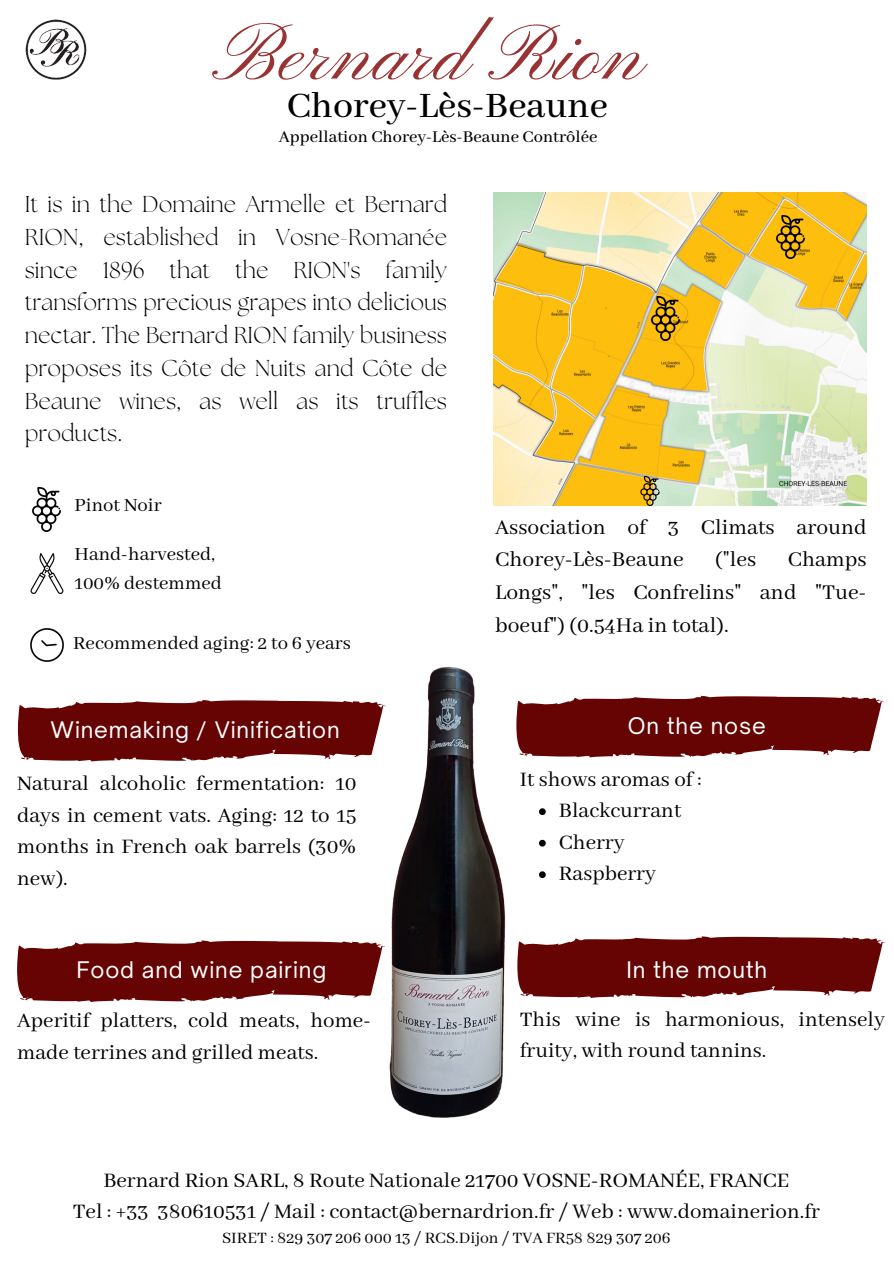
<style>
.page{position:relative;width:894px;height:1264px;background:#fff}
.page>*{position:absolute;margin:0;border:0;box-sizing:border-box;transform-origin:0 0}
.t1{font:80.4px "Pinyon Script";color:#933}
.t2{font:500 39.9px "Abhaya Libre";color:#000}
.t3{font:23.4px/32.7px "Abhaya Libre";color:#000}
.t4{font:22.95px/31.5px "Abhaya Libre";color:#000}
.t5{font:300 22.95px/32.7px "The Seasons";color:#000;text-align:justify}
.t6{font:21.9px "Open Sauce One";letter-spacing:.04em;color:#fff}
.t7{font:20.7px "Abhaya Libre";color:#000}
.t8{font:500 18.3px "Abhaya Libre";color:#000}
.t9{font:17.7px "Abhaya Libre";color:#000}
</style>
<div class="page">
<img style="left:25px;top:19px;width:62px;height:61px">
<svg style="left:17px;top:940px;width:234px;height:62px;background:#751c1c"></svg>
<svg style="left:643px;top:936px;width:242px;height:62px;background:#7b2525"></svg>
<svg style="left:18px;top:700px;width:233px;height:61px;background:#721818"></svg>
<svg style="left:643px;top:695px;width:241px;height:62px;background:#7b2525"></svg>
<img style="left:493px;top:193px;width:373px;height:313px">
<img style="left:32px;top:487px;width:29px;height:44px">
<img style="left:30px;top:553px;width:34px;height:40px">
<img style="left:30px;top:628px;width:34px;height:34px">
<img style="left:251px;top:666px;width:392px;height:452px">
<img style="left:635px;top:476px;width:29px;height:29px">
<img style="left:643px;top:296px;width:44px;height:44px">
<img style="left:767px;top:215px;width:44px;height:44px">
<p class="t1" style="left:219px;top:10px;width:429px">Bernard Rion</p>
<p class="t2" style="left:287px;top:83px;width:322px">Chorey-Lès-Beaune</p>
<p class="t8" style="left:279px;top:127px;width:320px">Appellation Chorey-Lès-Beaune Contrôlée</p>
<p class="t5" style="left:25px;top:190px;width:423px">It is in the Domaine Armelle et Bernard RION, established in Vosne-Romanée since 1896 that the RION's family transforms precious grapes into delicious nectar. The Bernard RION family business proposes its Côte de Nuits and Côte de Beaune wines, as well as its truffles products.</p>
<p class="t7" style="left:75px;top:493px;width:88px">Pinot Noir</p>
<p class="t7" style="left:75px;top:543px;width:142px">Hand-harvested,</p>
<p class="t7" style="left:75px;top:571px;width:149px">100% destemmed</p>
<p class="t7" style="left:73px;top:631px;width:279px">Recommended aging: 2 to 6 years</p>
<p class="t6" style="left:51px;top:716px;width:290px">Winemaking / Vinification</p>
<p class="t4" style="left:17px;top:768px;width:341px;text-align:justify">Natural alcoholic fermentation: 10 days in cement vats. Aging: 12 to 15 months in French oak barrels (30% new).</p>
<p class="t6" style="left:76px;top:956px;width:251px">Food and wine pairing</p>
<p class="t4" style="left:17px;top:1005px;width:355px">Aperitif platters, cold meats, home&shy;made terrines and grilled meats.</p>
<p class="t3" style="left:495px;top:511px;width:373px">Association of 3 Climats around<br>Chorey-Lès-Beaune</p>
<p class="t3" style="left:715px;top:544px;width:43px">("les</p>
<p class="t3" style="left:495px;top:544px;width:373px;text-align:justify;text-indent:292px">Champs Longs", "les Confrelins" and "Tue&shy;boeuf") (0.54Ha in total).</p>
<p class="t6" style="left:627px;top:712px;width:139px">On the nose</p>
<p class="t4" style="left:519px;top:764px;width:183px">It shows aromas of :</p>
<p class="t4" style="left:558px;top:795px;width:124px">Blackcurrant</p>
<p class="t4" style="left:558px;top:827px;width:67px">Cherry</p>
<p class="t4" style="left:558px;top:858px;width:98px">Raspberry</p>
<p class="t6" style="left:626px;top:955px;width:142px">In the mouth</p>
<p class="t4" style="left:519px;top:1004px;width:366px">This wine is harmonious, intensely fruity, with round tannins.</p>
<p class="t4" style="left:103px;top:1165px;width:687px">Bernard Rion SARL, 8 Route Nationale 21700 VOSNE-ROMANÉE, FRANCE</p>
<p class="t4" style="left:73px;top:1196px;width:748px">Tel : +33 380610531 / Mail : contact@bernardrion.fr / Web : www.domainerion.fr</p>
<p class="t9" style="left:222px;top:1228px;width:450px">SIRET : 829 307 206 000 13 / RCS.Dijon / TVA FR58 829 307 206</p>
</div>
